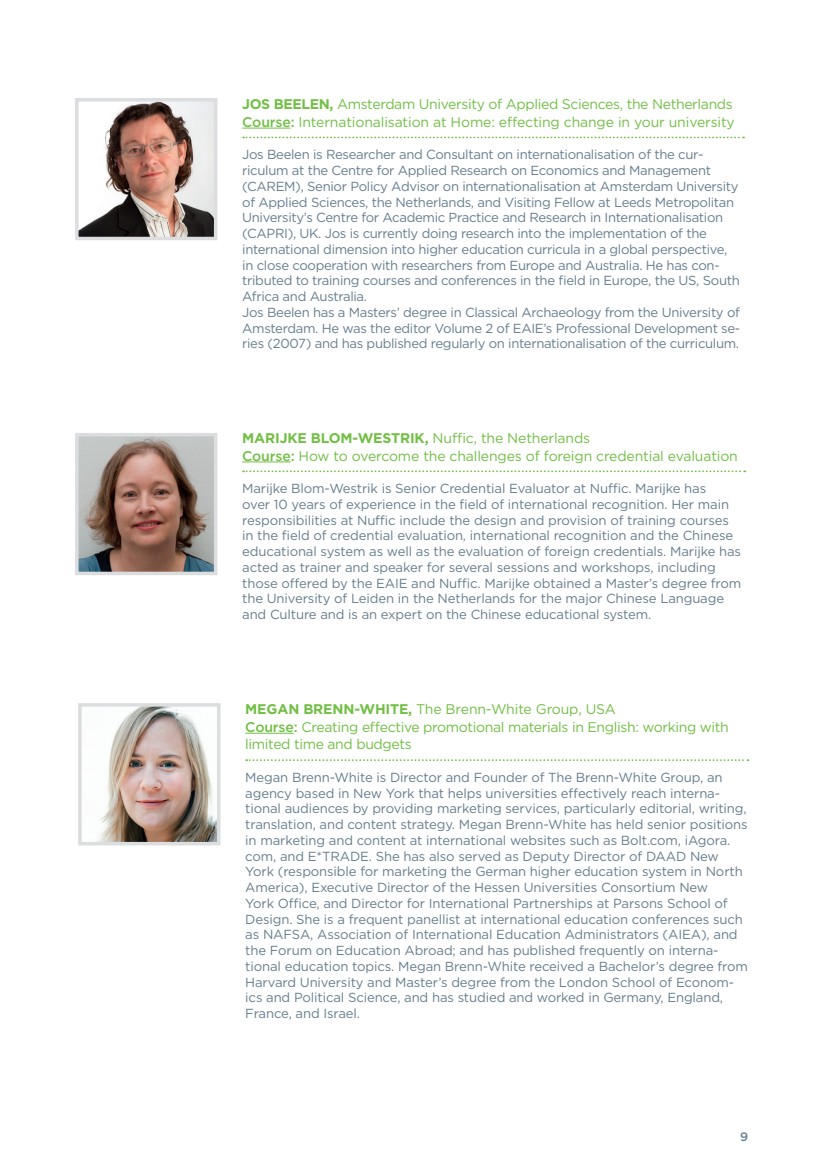
<style>
.page{position:relative;width:819px;height:1166px;background:#fff}
.page>*{position:absolute;margin:0;border:0;box-sizing:border-box;transform-origin:0 0}
.t1{font:14px/17.5px "Gotham";letter-spacing:-.025em;color:#71bf44}
.t2{font:13.12px/15.8px "Gotham";letter-spacing:-.01em;color:#667d8e}
.t3{font:500 12.25px "Gotham";color:#667d8e}
.s1{font-weight:700}
.s2{font-weight:500}
</style>
<div class="page">
<svg style="left:243px;top:137px;width:501px;height:1px"></svg>
<hr style="left:242px;top:128px;width:49px;height:1px;background:#71bf44">
<img style="left:80px;top:103px;width:132px;height:132px">
<div style="left:75px;top:98px;width:142px;height:142px;border:4px solid #dcdddf"></div>
<svg style="left:243px;top:470px;width:502px;height:2px"></svg>
<hr style="left:242px;top:461px;width:49px;height:1px;background:#71bf44">
<img style="left:80px;top:438px;width:132px;height:132px">
<div style="left:75px;top:433px;width:142px;height:142px;border:4px solid #dcdddf"></div>
<hr style="left:245px;top:733px;width:49px;height:1px;background:#71bf44">
<svg style="left:246px;top:759px;width:502px;height:2px"></svg>
<img style="left:99px;top:708px;width:116px;height:132px">
<div style="left:78px;top:703px;width:142px;height:142px;border:4px solid #dcdddf"></div>
<p class="t1" style="left:242px;top:95px;width:494px"><span class="s1">JOS BEELEN,</span> Amsterdam University of Applied Sciences, the Netherlands<br><span class="s2">Course:</span> Internationalisation at Home: effecting change in your university</p>
<p class="t2" style="left:242px;top:146px;width:499px">Jos Beelen is Researcher and Consultant on internationalisation of the cur&shy;riculum at the Centre for Applied Research on Economics and Management (CAREM), Senior Policy Advisor on internationalisation at Amsterdam University of Applied Sciences, the Netherlands, and Visiting Fellow at Leeds Metropolitan University’s Centre for Academic Practice and Research in Internationalisation (CAPRI), UK. Jos is currently doing research into the implementation of the international dimension into higher education curricula in a global perspective, in close cooperation with researchers from Europe and Australia. He has con&shy;tributed to training courses and conferences in the field in Europe, the US, South Africa and Australia.<br>Jos Beelen has a Masters’ degree in Classical Archaeology from the University of Amsterdam. He was the editor Volume 2 of EAIE’s Professional Development se&shy;ries (2007) and has published regularly on internationalisation of the curriculum.</p>
<p class="t1" style="left:242px;top:429px;width:497px"><span class="s1">MARIJKE BLOM-WESTRIK,</span> Nuffic, the Netherlands<br><span class="s2">Course:</span> How to overcome the challenges of foreign credential evaluation</p>
<p class="t2" style="left:242px;top:480px;width:500px">Marijke Blom-Westrik is Senior Credential Evaluator at Nuffic. Marijke has<br>over 10 years of experience in the field of international recognition. Her main responsibilities at Nuffic include the design and provision of training courses in the field of credential evaluation, international recognition and the Chinese educational system as well as the evaluation of foreign credentials. Marijke has acted as trainer and speaker for several sessions and workshops, including those offered by the EAIE and Nuffic. Marijke obtained a Master’s degree from the University of Leiden in the Netherlands for the major Chinese Language and Culture and is an expert on the Chinese educational system.</p>
<p class="t1" style="left:245px;top:700px;width:485px"><span class="s1">M EGAN BRENN-WHITE,</span> The Brenn-White Group, USA<br><span class="s2">Course:</span> Creating effective promotional materials in English: working with limited time and budgets</p>
<p class="t2" style="left:245px;top:769px;width:504px">Megan Brenn-White is Director and Founder of The Brenn-White Group, an agency based in New York that helps universities effectively reach interna&shy;tional audiences by providing marketing services, particularly editorial, writing, translation, and content strategy. Megan Brenn-White has held senior positions in marketing and content at international websites such as Bolt.com, iAgora. com, and E*TRADE. She has also served as Deputy Director of DAAD New York (responsible for marketing the German higher education system in North America), Executive Director of the Hessen Universities Consortium New<br>York Office, and Director for International Partnerships at Parsons School of Design. She is a frequent panellist at international education conferences such as NAFSA, Association of International Education Administrators (AIEA), and the Forum on Education Abroad; and has published frequently on interna&shy;tional education topics. Megan Brenn-White received a Bachelor’s degree from Harvard University and Master’s degree from the London School of Econom&shy;ics and Political Science, and has studied and worked in Germany, England, France, and Israel.</p>
<p class="t3" style="left:740px;top:1129px;width:10px">9</p>
</div>
